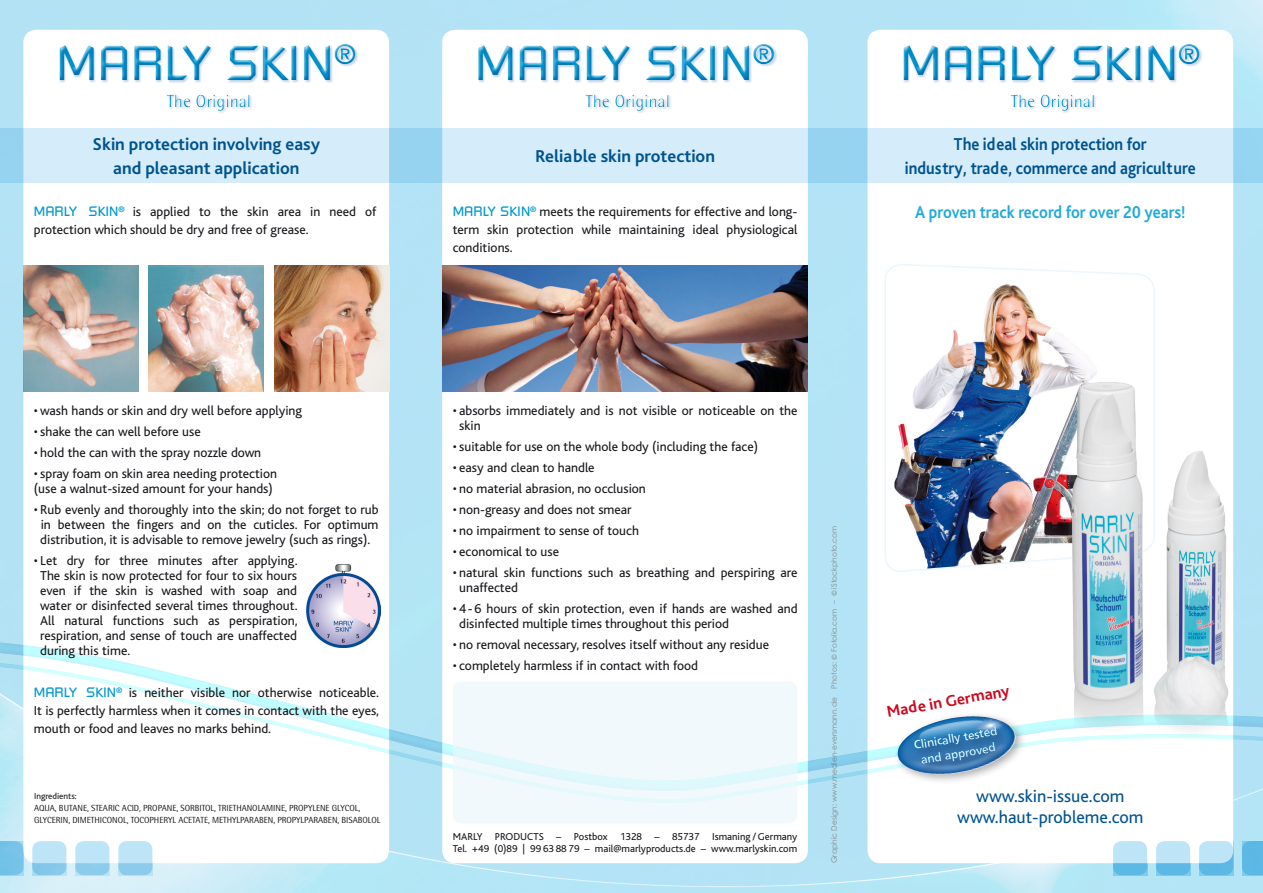
<style>
.page{position:relative;width:1263px;height:893px;background:#fff}
.page>*{position:absolute;margin:0;border:0;box-sizing:border-box;transform-origin:0 0}
.t1{font:48.6px "Russell Square";color:#0097d0}
.t2{font:700 18px "Bliss Pro";color:#00538e}
.t3{font:700 18px "Bliss Pro";color:#00538e;scale:.9 1}
.t4{font:18px "Bliss";color:#00538e}
.t5{font:700 18px "Bliss Pro";color:#22aad9;scale:.9 1}
.t6{font:17.7px "AT Rotis Semi Sans";color:#0097d0}
.t7{font:700 16.5px "Bliss Pro";color:#cd071e}
.t8{font:13.5px/15px "Bliss";color:#1a171c}
.t9{font:700 11.85px/15.8px "Frutiger BQ";color:#fff;text-align:center}
.t10{font:10.5px/12px "Bliss";color:#1a171c}
.t11{font:9px "Bliss";color:#1a171c}
.t12{font:8.85px/12px "AT Rotis Semi Sans";letter-spacing:-.005em;color:#1a171c}
.t13{font:7.5px "Century Gothic";letter-spacing:.005em;color:#87888a}
.s1{font-family:"Russell Square";color:#0097d0}
.s2{font-family:"Bliss"}
</style>
<div class="page">
<img style="left:149px;top:265px;width:115px;height:126px">
<img style="left:24px;top:265px;width:114px;height:126px">
<div style="left:0;top:128px;width:1263px;height:55px;background:#d5edfa"></div>
<img style="left:274px;top:265px;width:115px;height:126px">
<img style="left:442px;top:265px;width:366px;height:126px">
<img style="left:885px;top:264px;width:270px;height:307px">
<div style="left:900px;top:44px;width:304px;height:71px;background:#004b96;opacity:.3"></div>
<div style="left:475px;top:44px;width:304px;height:71px;background:#004b96;opacity:.3"></div>
<div style="left:56px;top:44px;width:304px;height:71px;background:#004b96;opacity:.3"></div>
<img style="left:1074px;top:382px;width:33px;height:101px">
<svg style="left:0;top:571px;width:1263px;height:13px"></svg>
<svg style="left:0;top:584px;width:1263px;height:296px"></svg>
<div style="left:893px;top:711px;width:134px;height:74px;background:#1a171c;opacity:.35"></div>
<svg style="left:894px;top:716px;width:126px;height:59px"></svg>
<div style="left:453px;top:681px;width:344px;height:142px;background:#ebf7fc;border-radius:9px"></div>
<img style="left:306px;top:564px;width:75px;height:84px">
<h1 class="t1" style="left:56px;top:34px;width:302px">MARLY SKIN<sup>®</sup></h1>
<h3 class="t6" style="left:167px;top:90px;width:86px">The Original</h3>
<p class="t2" style="left:93px;top:132px;width:229px">Skin protection involving easy</p>
<p class="t2" style="left:113px;top:156px;width:188px">and pleasant application</p>
<h1 class="t1" style="left:475px;top:34px;width:302px">MARLY SKIN<sup>®</sup></h1>
<h3 class="t6" style="left:585px;top:90px;width:86px">The Original</h3>
<p class="t2" style="left:535px;top:144px;width:181px">Reliable skin protection</p>
<h1 class="t1" style="left:900px;top:34px;width:302px">MARLY SKIN<sup>®</sup></h1>
<h3 class="t6" style="left:1011px;top:90px;width:86px">The Original</h3>
<p class="t3" style="left:954px;top:133px;width:216px">The ideal skin protection for</p>
<p class="t3" style="left:905px;top:157px;width:325px">industry, trade, commerce and agriculture</p>
<p class="t8" style="left:34px;top:203px;width:344px;line-height:18px"><span class="s1">MARLY SKIN</span><sup>®</sup> is applied to the skin area in need of protection which should be dry and free of grease.</p>
<p class="t5" style="left:915px;top:201px;width:302px">A proven track record for over 20 years!</p>
<p class="t8" style="left:453px;top:203px;width:346px;line-height:18px;text-align:justify"><span class="s1">MARLY SKIN</span><sup>®</sup> meets the requirements for effective and long&shy;term skin protection while maintaining ideal physiological conditions.</p>
<p class="t8" style="left:34px;top:404px;width:270px">• wash hands or skin and dry well before applying</p>
<p class="t8" style="left:34px;top:425px;width:168px">• shake the can well before use</p>
<p class="t8" style="left:34px;top:446px;width:229px">• hold the can with the spray nozzle down</p>
<p class="t8" style="left:34px;top:467px;width:245px">• spray foam on skin area needing protection</p>
<p class="t8" style="left:34px;top:482px;width:240px">(use a walnut-sized amount for your hands)</p>
<p class="t8" style="left:34px;top:503px;width:346px;text-align:center">• Rub evenly and thoroughly into the skin; do not forget to rub in between the fingers and on the cuticles. For optimum distribution, it is advisable to remove jewelry (such as rings).</p>
<p class="t8" style="left:40px;top:554px;width:259px;text-align:justify;text-indent:-6px">• Let dry for three minutes after applying.<br>The skin is now protected for four to six hours even if the skin is washed with soap and water or disinfected several times throughout.<br>All natural functions such as perspiration, respiration, and sense of touch are unaffected during this time.</p>
<p class="t8" style="left:34px;top:684px;width:347px;line-height:18px;text-align:justify"><span class="s1">MARLY SKIN</span><sup>®</sup> is neither visible nor otherwise noticeable.<br>It is perfectly harmless when it comes in contact with the eyes, mouth or food and leaves no marks behind.</p>
<p class="t11" style="left:34px;top:792px;width:44px">Ingredients:</p>
<p class="t12" style="left:34px;top:802px;width:348px">AQUA, BUTANE, STEARIC ACID, PROPANE, SORBITOL, TRIETHANOLAMINE, PROPYLENE GLYCOL,<br>GLYCERIN, DIMETHICONOL, TOCOPHERYL ACETATE, METHYLPARABEN, PROPYLPARABEN, BISABOLOL</p>
<p class="t8" style="left:459px;top:404px;width:340px;text-indent:-6px">• absorbs immediately and is not visible or noticeable on the skin</p>
<p class="t8" style="left:453px;top:440px;width:307px">• suitable for use on the whole body (including the face)</p>
<p class="t8" style="left:453px;top:461px;width:143px">• easy and clean to handle</p>
<p class="t8" style="left:453px;top:482px;width:195px">• no material abrasion, no occlusion</p>
<p class="t8" style="left:453px;top:503px;width:180px">• non-greasy and does not smear</p>
<p class="t8" style="left:453px;top:524px;width:188px">• no impairment to sense of touch</p>
<p class="t8" style="left:453px;top:545px;width:108px">• economical to use</p>
<p class="t8" style="left:459px;top:566px;width:340px;text-indent:-6px">• natural skin functions such as breathing and perspiring are unaffected</p>
<p class="t8" style="left:459px;top:602px;width:340px;text-indent:-6px">• 4-6 hours of skin protection, even if hands are washed and disinfected multiple times throughout this period</p>
<p class="t8" style="left:453px;top:638px;width:318px">• no removal necessary, resolves itself without any residue</p>
<p class="t8" style="left:453px;top:659px;width:247px">• completely harmless if in contact with food</p>
<p class="t10" style="left:453px;top:831px;width:346px">MARLY PRODUCTS – Postbox 1328 – 85737 Ismaning / Germany<br>Tel. +49 (0)89 | 99 63 88 79 – mail@marlyproducts.de – www.marlyskin.com</p>
<p class="t13" style="left:829px;top:863px;width:339px;rotate:-90deg">Graphic Design: www.medien-eversmann.de Photos: <span class="s2">©</span> Fotolia.com – <span class="s2">©</span> iStockphoto.com</p>
<p class="t7" style="left:885px;top:702px;width:126px;rotate:-10deg">Made in Germany</p>
<p class="t9" style="left:913px;top:738px;width:86px;rotate:-10deg">Clinically tested and approved</p>
<p class="t4" style="left:976px;top:787px;width:150px">www.skin-issue.com</p>
<p class="t4" style="left:957px;top:808px;width:188px">www.haut-probleme.com</p>
</div>
